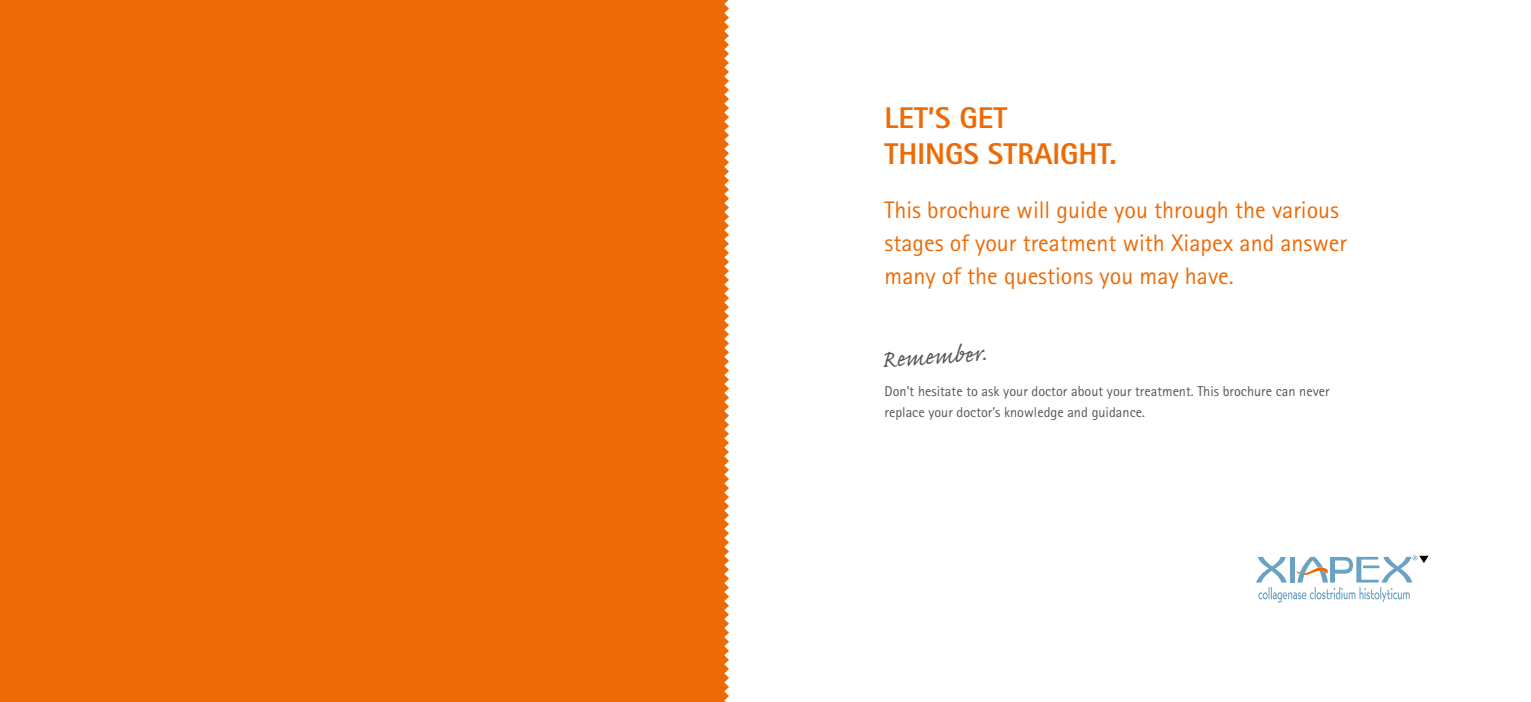
<style>
.page{position:relative;width:1531px;height:702px;background:#fff}
.page>*{position:absolute;margin:0;border:0;box-sizing:border-box;transform-origin:0 0}
.t1{font:800 30px/36px "Rotis Sans Serif Std";color:#ed6b06}
.t2{font:30px "Caflisch Script Pro";color:#575756}
.t3{font:24px/33px "Rotis Sans Serif Std";color:#ed6b06}
.t4{font:14.25px/21px "Rotis Sans Serif Std";color:#575756}
</style>
<div class="page">
<div style="left:0;top:0;width:749px;height:702px;background:#ed6b06"></div>
<svg style="left:1256px;top:555px;width:172px;height:47px"></svg>
<svg style="left:724px;top:0;width:25px;height:702px;background:#fdefe4"></svg>
<p class="t1" style="left:884px;top:100px;width:234px">LET’S GET<br>THINGS STRAIGHT.</p>
<p class="t3" style="left:884px;top:193px;width:464px">This brochure will guide you through the various stages of your treatment with Xiapex and answer many of the questions you may have.</p>
<p class="t2" style="left:880px;top:344px;width:106px;rotate:-4deg">Remember.</p>
<p class="t4" style="left:884px;top:380px;width:446px">Don’t hesitate to ask your doctor about your treatment. This brochure can never replace your doctor’s knowledge and guidance.</p>
</div>
